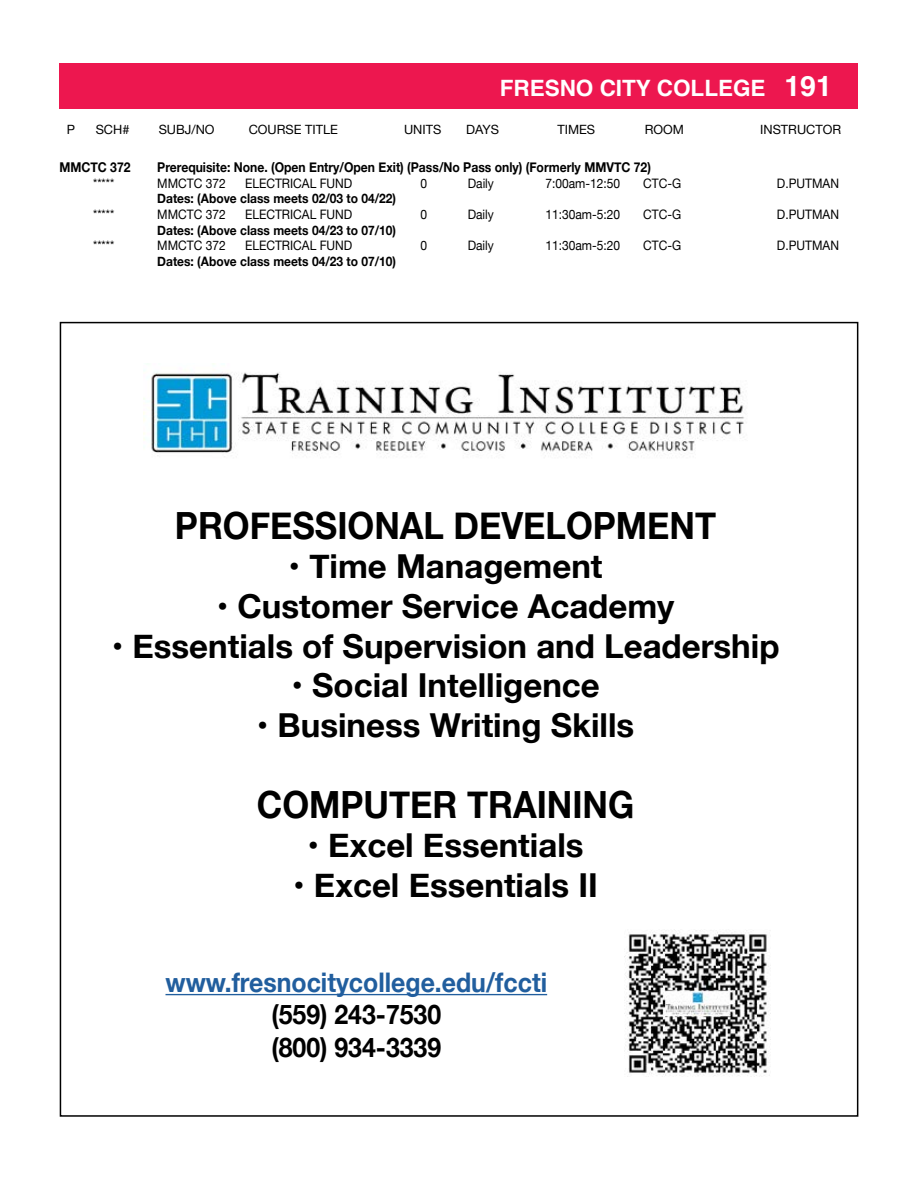
<style>
.page{position:relative;width:918px;height:1188px;background:#fff}
.page>*{position:absolute;margin:0;border:0;box-sizing:border-box;transform-origin:0 0}
.t1{font:700 37.5px "Helvetica Neue";color:#000;scale:.92 1}
.t2{font:700 33px "Helvetica Neue";color:#000}
.t3{font:700 27px "Helvetica Neue";color:#215e9e;scale:.92 1}
.t4{font:700 27px/32.4px "Helvetica Neue";color:#000;scale:.92 1}
.t5{font:700 22.5px "Helvetica";color:#fff}
.t6{font:700 13.5px "Helvetica Neue";color:#000;scale:.9 1}
.t7{font:13.05px "Helvetica Neue";color:#000;scale:.92 1}
.t8{font:700 13.05px "Helvetica Neue";color:#000;scale:.92 1}
.t9{font:12.75px "Helvetica Neue";color:#000}
.s1{font-size:28.5px}
</style>
<div class="page">
<div style="left:60px;top:63px;width:798px;height:46px;background:#ed174f"></div>
<hr style="left:166px;top:994px;width:381px;height:1px;background:#215e9e">
<img style="left:144px;top:363px;width:600px;height:93px">
<img style="left:624px;top:930px;width:146px;height:146px">
<h3 class="t5" style="left:500px;top:75px;width:334px">FRESNO CITY COLLEGE <span class="s1">191</span></h3>
<p class="t9" style="left:67px;top:120px;width:10px">P</p>
<p class="t9" style="left:96px;top:120px;width:35px">SCH#</p>
<p class="t9" style="left:159px;top:120px;width:57px">SUBJ/NO</p>
<p class="t9" style="left:249px;top:120px;width:91px">COURSE TITLE</p>
<p class="t9" style="left:404px;top:120px;width:39px">UNITS</p>
<p class="t9" style="left:466px;top:120px;width:34px">DAYS</p>
<p class="t9" style="left:557px;top:120px;width:39px">TIMES</p>
<p class="t9" style="left:645px;top:120px;width:41px">ROOM</p>
<p class="t9" style="left:760px;top:120px;width:82px">INSTRUCTOR</p>
<p class="t6" style="left:59px;top:157px;width:81px">MMCTC 372</p>
<p class="t6" style="left:157px;top:157px;width:550px">Prerequisite: None. (Open Entry/Open Exit) (Pass/No Pass only) (Formerly MMVTC 72)</p>
<p class="t7" style="left:93px;top:174px;width:24px">*****</p>
<p class="t7" style="left:157px;top:174px;width:76px">MMCTC 372</p>
<p class="t7" style="left:245px;top:174px;width:118px">ELECTRICAL FUND</p>
<p class="t7" style="left:421px;top:174px;width:9px">0</p>
<p class="t7" style="left:468px;top:174px;width:30px">Daily</p>
<p class="t7" style="left:545px;top:174px;width:83px">7:00am-12:50</p>
<p class="t7" style="left:643px;top:174px;width:43px">CTC-G</p>
<p class="t7" style="left:777px;top:174px;width:69px">D.PUTMAN</p>
<p class="t8" style="left:157px;top:189px;width:261px">Dates: (Above class meets 02/03 to 04/22)</p>
<p class="t7" style="left:93px;top:205px;width:24px">*****</p>
<p class="t7" style="left:157px;top:205px;width:76px">MMCTC 372</p>
<p class="t7" style="left:245px;top:205px;width:118px">ELECTRICAL FUND</p>
<p class="t7" style="left:421px;top:205px;width:9px">0</p>
<p class="t7" style="left:468px;top:205px;width:30px">Daily</p>
<p class="t7" style="left:545px;top:205px;width:83px">11:30am-5:20</p>
<p class="t7" style="left:643px;top:205px;width:43px">CTC-G</p>
<p class="t7" style="left:777px;top:205px;width:69px">D.PUTMAN</p>
<p class="t8" style="left:157px;top:220px;width:261px">Dates: (Above class meets 04/23 to 07/10)</p>
<p class="t7" style="left:93px;top:236px;width:24px">*****</p>
<p class="t7" style="left:157px;top:236px;width:76px">MMCTC 372</p>
<p class="t7" style="left:245px;top:236px;width:118px">ELECTRICAL FUND</p>
<p class="t7" style="left:421px;top:236px;width:9px">0</p>
<p class="t7" style="left:468px;top:236px;width:30px">Daily</p>
<p class="t7" style="left:545px;top:236px;width:83px">11:30am-5:20</p>
<p class="t7" style="left:643px;top:236px;width:43px">CTC-G</p>
<p class="t7" style="left:777px;top:236px;width:69px">D.PUTMAN</p>
<p class="t8" style="left:157px;top:251px;width:261px">Dates: (Above class meets 04/23 to 07/10)</p>
<h1 class="t1" style="left:175px;top:496px;width:590px">PROFESSIONAL DEVELOPMENT</h1>
<p class="t2" style="left:289px;top:541px;width:315px">• Time Management</p>
<p class="t2" style="left:217px;top:580px;width:459px">• Customer Service Academy</p>
<p class="t2" style="left:112px;top:620px;width:669px">• Essentials of Supervision and Leadership</p>
<p class="t2" style="left:291px;top:659px;width:310px">• Social Intelligence</p>
<p class="t2" style="left:257px;top:699px;width:379px">• Business Writing Skills</p>
<h1 class="t1" style="left:257px;top:775px;width:412px">COMPUTER TRAINING</h1>
<p class="t2" style="left:308px;top:820px;width:278px">• Excel Essentials</p>
<p class="t2" style="left:293px;top:859px;width:306px">• Excel Essentials II</p>
<p class="t3" style="left:166px;top:961px;width:416px">www.fresnocitycollege.edu/fccti</p>
<p class="t4" style="left:271px;top:999px;width:186px">(559) 243-7530 (800) 934-3339</p>
</div>
